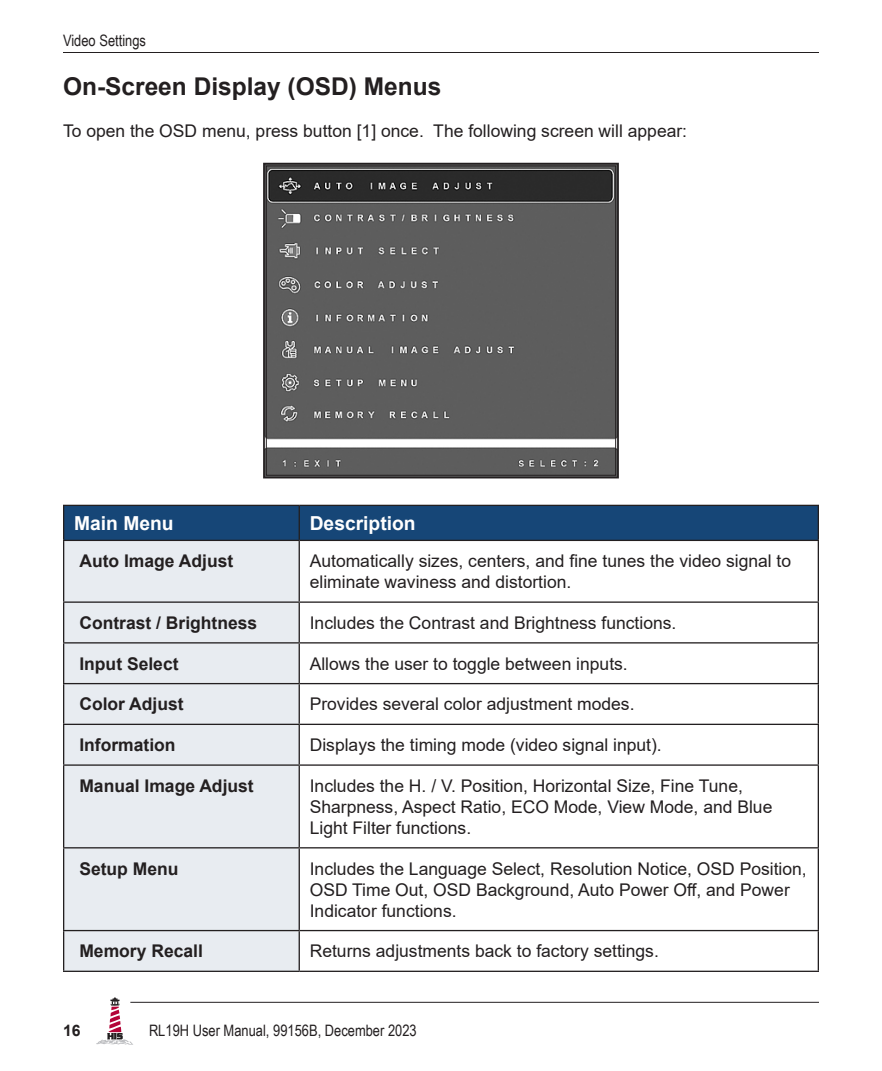
<style>
.page{position:relative;width:882px;height:1071px;background:#fff}
.page>*{position:absolute;margin:0;border:0;box-sizing:border-box;transform-origin:0 0}
.Title_2{font:700 24.5px "Arial";color:#231f20}
.Menus_-_Header_Row{font:700 19.25px "Arial";color:#fff}
.Menus_-_Right_Side{font:17.5px/21px "Arial";color:#231f20}
.Menus_-_Left_Side{font:700 17.5px "Arial";color:#231f20}
.Regular_format{font:17.5px "Arial";color:#231f20}
.t1{font:15.75px "Arial Narrow";color:#231f20}
.t2{font:700 15.75px "Arial";color:#231f20}
</style>
<div class="page">
<hr style="left:63px;top:52px;width:756px;height:1px;background:#231f20">
<hr style="left:130px;top:1002px;width:689px;height:1px;background:#231f20">
<svg style="left:96px;top:998px;width:37px;height:47px"></svg>
<div style="left:64px;top:506px;width:754px;height:34px;background:#164677"></div>
<div style="left:64px;top:541px;width:235px;height:430px;background:#e8ecf1"></div>
<hr style="left:63px;top:505px;width:236px;height:1px;background:#231f20">
<hr style="left:63px;top:506px;width:1px;height:34px;background:#231f20">
<hr style="left:299px;top:505px;width:520px;height:1px;background:#231f20">
<hr style="left:818px;top:506px;width:1px;height:34px;background:#231f20">
<hr style="left:63px;top:540px;width:236px;height:1px;background:#231f20">
<hr style="left:299px;top:540px;width:520px;height:1px;background:#231f20">
<hr style="left:299px;top:506px;width:1px;height:34px;background:#231f20">
<hr style="left:63px;top:541px;width:1px;height:60px;background:#231f20">
<hr style="left:63px;top:603px;width:1px;height:39px;background:#231f20">
<hr style="left:63px;top:644px;width:1px;height:39px;background:#231f20">
<hr style="left:63px;top:684px;width:1px;height:40px;background:#231f20">
<hr style="left:63px;top:725px;width:1px;height:39px;background:#231f20">
<hr style="left:63px;top:766px;width:1px;height:81px;background:#231f20">
<hr style="left:63px;top:848px;width:1px;height:82px;background:#231f20">
<hr style="left:63px;top:931px;width:1px;height:40px;background:#231f20">
<hr style="left:299px;top:541px;width:1px;height:60px;background:#231f20">
<hr style="left:818px;top:541px;width:1px;height:60px;background:#231f20">
<hr style="left:299px;top:603px;width:1px;height:39px;background:#231f20">
<hr style="left:818px;top:603px;width:1px;height:39px;background:#231f20">
<hr style="left:299px;top:644px;width:1px;height:39px;background:#231f20">
<hr style="left:818px;top:644px;width:1px;height:39px;background:#231f20">
<hr style="left:299px;top:684px;width:1px;height:40px;background:#231f20">
<hr style="left:818px;top:684px;width:1px;height:40px;background:#231f20">
<hr style="left:299px;top:725px;width:1px;height:39px;background:#231f20">
<hr style="left:818px;top:725px;width:1px;height:39px;background:#231f20">
<hr style="left:299px;top:766px;width:1px;height:81px;background:#231f20">
<hr style="left:818px;top:766px;width:1px;height:81px;background:#231f20">
<hr style="left:299px;top:848px;width:1px;height:82px;background:#231f20">
<hr style="left:818px;top:848px;width:1px;height:82px;background:#231f20">
<hr style="left:299px;top:931px;width:1px;height:40px;background:#231f20">
<hr style="left:818px;top:931px;width:1px;height:40px;background:#231f20">
<hr style="left:63px;top:601px;width:236px;height:2px;background:#231f20">
<hr style="left:299px;top:601px;width:520px;height:2px;background:#231f20">
<hr style="left:63px;top:642px;width:236px;height:2px;background:#231f20">
<hr style="left:299px;top:642px;width:520px;height:2px;background:#231f20">
<hr style="left:63px;top:683px;width:236px;height:1px;background:#231f20">
<hr style="left:299px;top:683px;width:520px;height:1px;background:#231f20">
<hr style="left:63px;top:724px;width:236px;height:1px;background:#231f20">
<hr style="left:299px;top:724px;width:520px;height:1px;background:#231f20">
<hr style="left:63px;top:764px;width:236px;height:2px;background:#231f20">
<hr style="left:299px;top:764px;width:520px;height:2px;background:#231f20">
<hr style="left:63px;top:847px;width:236px;height:1px;background:#231f20">
<hr style="left:299px;top:847px;width:520px;height:1px;background:#231f20">
<hr style="left:63px;top:930px;width:236px;height:1px;background:#231f20">
<hr style="left:63px;top:971px;width:236px;height:1px;background:#231f20">
<hr style="left:299px;top:930px;width:520px;height:1px;background:#231f20">
<hr style="left:299px;top:971px;width:520px;height:1px;background:#231f20">
<svg style="left:263px;top:162px;width:356px;height:317px;background:#5f5f5f"></svg>
<div style="left:266px;top:166px;width:350px;height:310px;border:1px solid #231f20"></div>
<p class="t1" style="left:63px;top:29px;width:85px">Video Settings</p>
<p class="Title_2" style="left:63px;top:69px;width:380px">On-Screen Display (OSD) Menus</p>
<p class="Regular_format" style="left:63px;top:118px;width:626px">To open the OSD menu, press button [1] once. The following screen will appear:</p>
<p class="Menus_-_Header_Row" style="left:74px;top:510px;width:101px">Main Menu</p>
<p class="Menus_-_Header_Row" style="left:310px;top:510px;width:107px">Description</p>
<p class="Menus_-_Left_Side" style="left:79px;top:549px;width:155px">Auto Image Adjust</p>
<p class="Menus_-_Right_Side" style="left:310px;top:550px;width:483px">Automatically sizes, centers, and fine tunes the video signal to eliminate waviness and distortion.</p>
<p class="Menus_-_Left_Side" style="left:79px;top:610px;width:179px">Contrast / Brightness</p>
<p class="Menus_-_Right_Side" style="left:310px;top:612px;width:368px">Includes the Contrast and Brightness functions.</p>
<p class="Menus_-_Left_Side" style="left:79px;top:651px;width:101px">Input Select</p>
<p class="Menus_-_Right_Side" style="left:310px;top:653px;width:320px">Allows the user to toggle between inputs.</p>
<p class="Menus_-_Left_Side" style="left:79px;top:692px;width:106px">Color Adjust</p>
<p class="Menus_-_Right_Side" style="left:310px;top:694px;width:326px">Provides several color adjustment modes.</p>
<p class="Menus_-_Left_Side" style="left:79px;top:733px;width:98px">Information</p>
<p class="Menus_-_Right_Side" style="left:310px;top:734px;width:354px">Displays the timing mode (video signal input).</p>
<p class="Menus_-_Left_Side" style="left:79px;top:773px;width:176px">Manual Image Adjust</p>
<p class="Menus_-_Right_Side" style="left:310px;top:775px;width:464px">Includes the H. / V. Position, Horizontal Size, Fine Tune,<br>Sharpness, Aspect Ratio, ECO Mode, View Mode, and Blue<br>Light Filter functions.</p>
<p class="Menus_-_Left_Side" style="left:79px;top:856px;width:101px">Setup Menu</p>
<p class="Menus_-_Right_Side" style="left:310px;top:858px;width:499px">Includes the Language Select, Resolution Notice, OSD Position,<br>OSD Time Out, OSD Background, Auto Power Off, and Power<br>Indicator functions.</p>
<p class="Menus_-_Left_Side" style="left:79px;top:939px;width:125px">Memory Recall</p>
<p class="Menus_-_Right_Side" style="left:310px;top:941px;width:351px">Returns adjustments back to factory settings.</p>
<p class="t2" style="left:63px;top:1019px;width:19px">16</p>
<p class="t1" style="left:149px;top:1019px;width:269px">RL19H User Manual, 99156B, December 2023</p>
</div>
